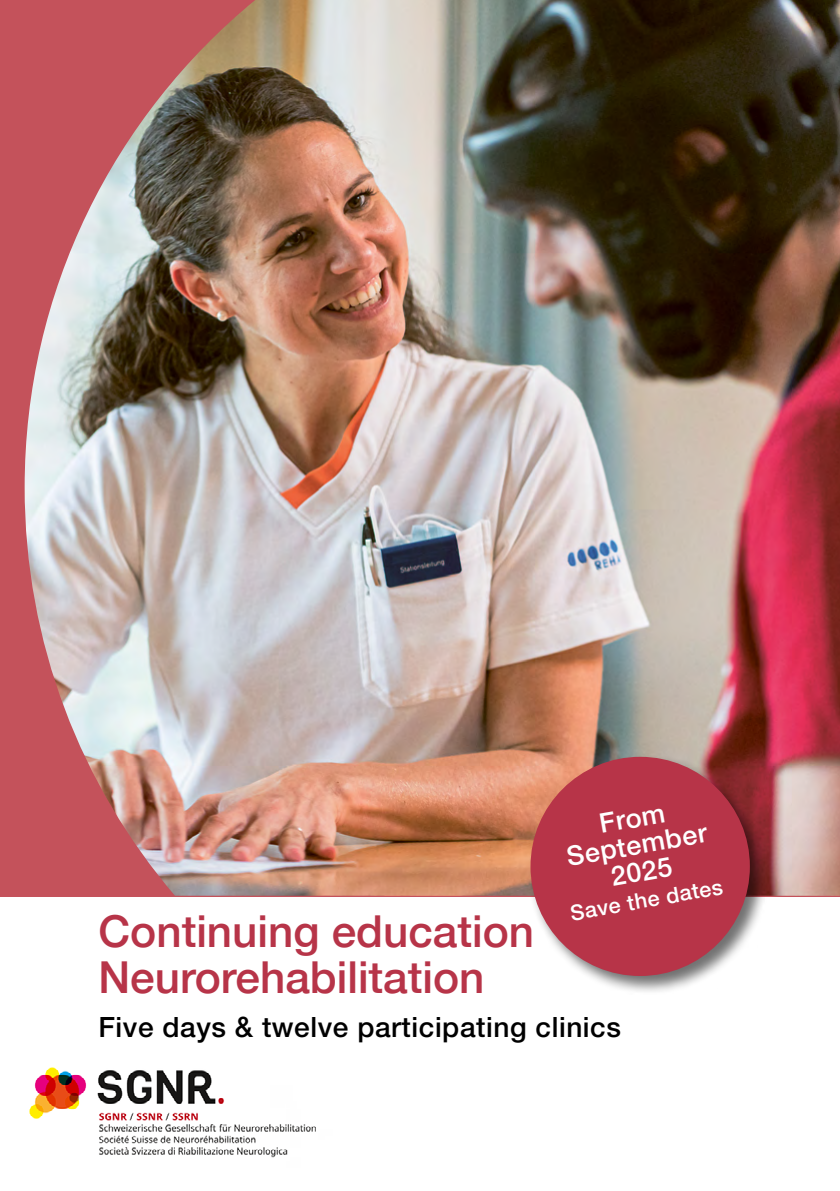
<style>
.page{position:relative;width:840px;height:1191px;background:#fff}
.page>*{position:absolute;margin:0;border:0;box-sizing:border-box;transform-origin:0 0}
.t1{font:500 44px "Helvetica Neue";color:#b73448}
.Lead___Titel{font:500 28px "Helvetica Neue LT Pro";letter-spacing:.02em;color:#000}
.Lead___Titel-2{font:500 27px "Helvetica Neue LT Pro";color:#fff}
.Lead___Titel-3{font:500 21.6px "Helvetica Neue LT Pro";color:#fff}
</style>
<div class="page">
<div style="left:0;top:0;width:839px;height:896px;background:#c4525b"></div>
<img style="left:29px;top:1067px;width:287px;height:91px">
<img style="left:25px;top:0;width:814px;height:895px">
<div style="left:526px;top:753px;width:242px;height:242px;background:#000;opacity:.56"></div>
<div style="left:530px;top:757px;width:219px;height:219px;background:#b73448;border-radius:50%"></div>
<p class="Lead___Titel-2" style="left:596px;top:807px;width:68px;rotate:-10deg">From</p>
<p class="Lead___Titel-2" style="left:564px;top:841px;width:143px;rotate:-10deg">September</p>
<p class="Lead___Titel-2" style="left:608px;top:860px;width:63px;rotate:-10deg">2025</p>
<p class="Lead___Titel-3" style="left:568px;top:900px;width:156px;rotate:-10deg">Save the dates</p>
<p class="t1" style="left:98px;top:895px;width:437px">Continuing education</p>
<p class="t1" style="left:98px;top:941px;width:387px">Neurorehabilitation</p>
<p class="Lead___Titel" style="left:98px;top:1009px;width:523px">Five days &amp; twelve participating clinics</p>
</div>
